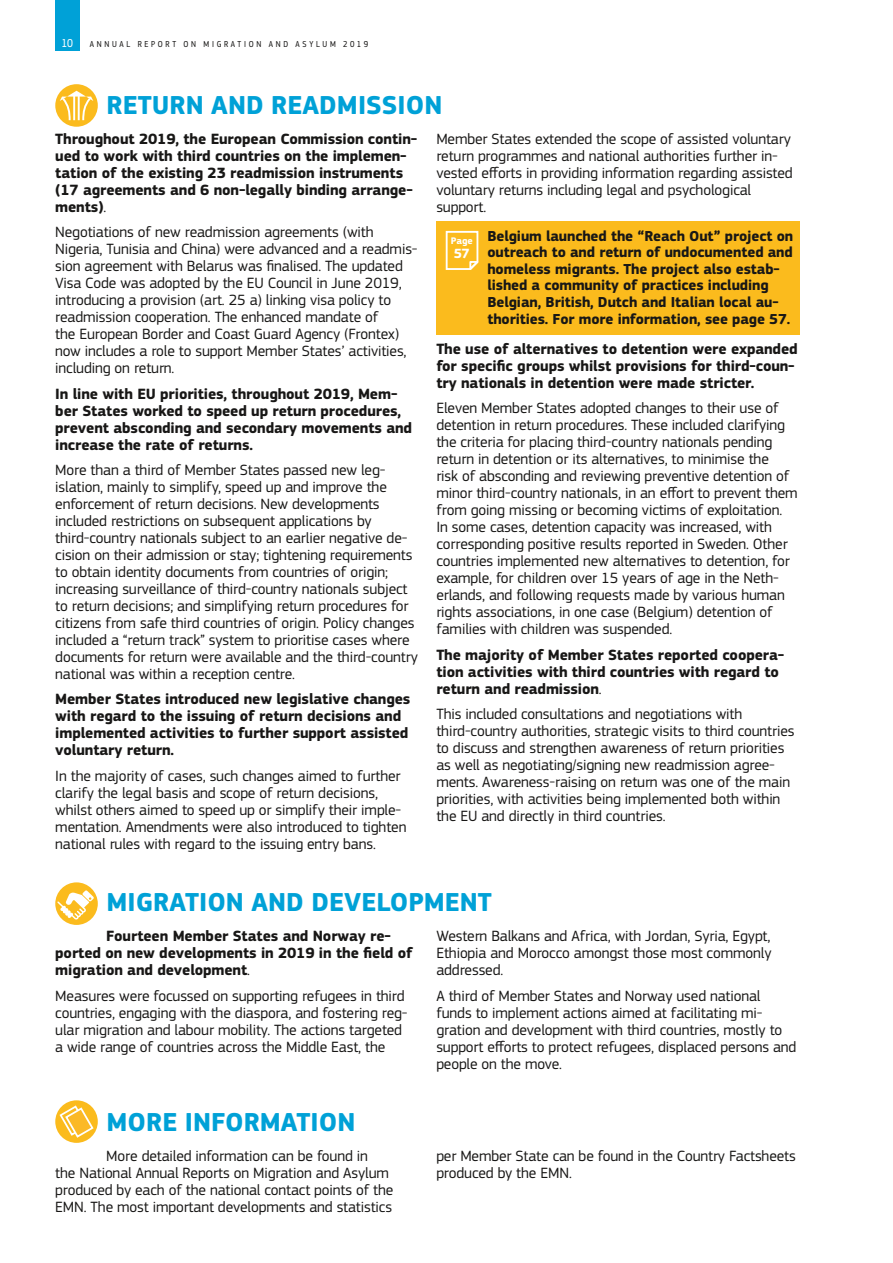
<style>
.page{position:relative;width:893px;height:1263px;background:#fff}
.page>*{position:absolute;margin:0;border:0;box-sizing:border-box;transform-origin:0 0}
.t1{font:700 27px "EC Square Sans Pro";color:#00a1d7}
.t2{font:15.45px/17px "EC Square Sans Pro";letter-spacing:-.01em;color:#181716}
.t3{font:700 15.45px/17px "EC Square Sans Pro";letter-spacing:-.01em;color:#181716}
.t4{font:700 15px/16.6px "EC Square Sans Pro";letter-spacing:-.01em;color:#181716}
.t5{font:700 13.95px "EC Square Sans Pro";color:#fff}
.t6{font:12px "EC Square Sans Cond Pro";color:#fff}
.t7{font:700 9.9px "EC Square Sans Pro";color:#fff}
.t8{font:9px "EC Square Sans Cond Pro";letter-spacing:.3em;color:#181716}
.s1{font-weight:400}
</style>
<div class="page">
<div style="left:55px;top:0;width:24px;height:51px;background:#00a1d7"></div>
<div style="left:436px;top:221px;width:363px;height:113px;background:#fbbb1d"></div>
<div style="left:55px;top:84px;width:43px;height:43px;background:#fbbb1d;border-radius:50%"></div>
<svg style="left:60px;top:91px;width:33px;height:31px"></svg>
<svg style="left:445px;top:230px;width:34px;height:40px"></svg>
<div style="left:55px;top:882px;width:43px;height:43px;background:#fbbb1d;border-radius:50%"></div>
<svg style="left:57px;top:890px;width:37px;height:30px"></svg>
<svg style="left:55px;top:1100px;width:43px;height:43px"></svg>
<svg style="left:58px;top:1104px;width:37px;height:35px"></svg>
<p class="t6" style="left:62px;top:36px;width:13px">10</p>
<p class="t8" style="left:90px;top:39px;width:280px">ANNUAL REPORT ON MIGRATION AND ASYLUM 2019</p>
<h1 class="t1" style="left:107px;top:89px;width:337px">RETURN AND READMISSION</h1>
<p class="t3" style="left:55px;top:130px;width:363px">Throughout 2019, the European Commission contin&shy;ued to work with third countries on the implemen&shy;tation of the existing 23 readmission instruments (17 agreements and 6 non-legally binding arrange&shy;ments)<span class="s1">.</span></p>
<p class="t2" style="left:55px;top:224px;width:364px">Negotiations of new readmission agreements (with Nigeria, Tunisia and China) were advanced and a readmis&shy;sion agreement with Belarus was finalised. The updated Visa Code was adopted by the EU Council in June 2019, introducing a provision (art. 25 a) linking visa policy to readmission cooperation. The enhanced mandate of<br>the European Border and Coast Guard Agency (Frontex) now includes a role to support Member States’ activities, including on return.</p>
<p class="t3" style="left:55px;top:385px;width:358px">In line with EU priorities, throughout 2019, Mem&shy;ber States worked to speed up return procedures, prevent absconding and secondary movements and increase the rate of returns.</p>
<p class="t2" style="left:55px;top:461px;width:364px">More than a third of Member States passed new leg&shy;islation, mainly to simplify, speed up and improve the enforcement of return decisions. New developments included restrictions on subsequent applications by third-country nationals subject to an earlier negative de&shy;cision on their admission or stay; tightening requirements to obtain identity documents from countries of origin; increasing surveillance of third-country nationals subject to return decisions; and simplifying return procedures for citizens from safe third countries of origin. Policy changes included a “return track” system to prioritise cases where documents for return were available and the third-country national was within a reception centre.</p>
<p class="t3" style="left:55px;top:691px;width:357px">Member States introduced new legislative changes with regard to the issuing of return decisions and implemented activities to further support assisted voluntary return.</p>
<p class="t2" style="left:55px;top:767px;width:353px">In the majority of cases, such changes aimed to further clarify the legal basis and scope of return decisions, whilst others aimed to speed up or simplify their imple&shy;mentation. Amendments were also introduced to tighten national rules with regard to the issuing entry bans.</p>
<p class="t2" style="left:436px;top:130px;width:358px">Member States extended the scope of assisted voluntary return programmes and national authorities further in&shy;vested efforts in providing information regarding assisted voluntary returns including legal and psychological support.</p>
<p class="t4" style="left:487px;top:228px;width:307px">Belgium launched the “Reach Out” project on outreach to and return of undocumented and homeless migrants. The project also estab&shy;lished a community of practices including Belgian, British, Dutch and Italian local au&shy;thorities. For more information, see page 57.</p>
<p class="t3" style="left:436px;top:340px;width:363px">The use of alternatives to detention were expanded for specific groups whilst provisions for third-coun&shy;try nationals in detention were made stricter.</p>
<p class="t2" style="left:436px;top:400px;width:363px">Eleven Member States adopted changes to their use of detention in return procedures. These included clarifying the criteria for placing third-country nationals pending return in detention or its alternatives, to minimise the<br>risk of absconding and reviewing preventive detention of minor third-country nationals, in an effort to prevent them from going missing or becoming victims of exploitation.<br>In some cases, detention capacity was increased, with corresponding positive results reported in Sweden. Other countries implemented new alternatives to detention, for example, for children over 15 years of age in the Neth&shy;erlands, and following requests made by various human rights associations, in one case (Belgium) detention of families with children was suspended.</p>
<p class="t3" style="left:436px;top:646px;width:349px">The majority of Member States reported coopera&shy;tion activities with third countries with regard to return and readmission<span class="s1">.</span></p>
<p class="t2" style="left:436px;top:705px;width:360px">This included consultations and negotiations with third-country authorities, strategic visits to third countries to discuss and strengthen awareness of return priorities as well as negotiating/signing new readmission agree&shy;ments. Awareness-raising on return was one of the main priorities, with activities being implemented both within the EU and directly in third countries.</p>
<p class="t7" style="left:451px;top:235px;width:23px">Page</p>
<p class="t5" style="left:454px;top:245px;width:18px">57</p>
<h1 class="t1" style="left:107px;top:886px;width:387px">MIGRATION AND DEVELOPMENT</h1>
<p class="t3" style="left:55px;top:928px;width:359px;text-indent:51px">Fourteen Member States and Norway re&shy;ported on new developments in 2019 in the field of migration and development<span class="s1">.</span></p>
<p class="t2" style="left:55px;top:987px;width:354px">Measures were focussed on supporting refugees in third countries, engaging with the diaspora, and fostering reg&shy;ular migration and labour mobility. The actions targeted a wide range of countries across the Middle East, the</p>
<p class="t2" style="left:436px;top:928px;width:337px;text-align:justify">Western Balkans and Africa, with Jordan, Syria, Egypt, Ethiopia and Morocco amongst those most commonly addressed.</p>
<p class="t2" style="left:436px;top:987px;width:362px">A third of Member States and Norway used national funds to implement actions aimed at facilitating mi&shy;gration and development with third countries, mostly to support efforts to protect refugees, displaced persons and people on the move.</p>
<h1 class="t1" style="left:107px;top:1106px;width:250px">MORE INFORMATION</h1>
<p class="t2" style="left:55px;top:1147px;width:340px;text-indent:51px">More detailed information can be found in<br>the National Annual Reports on Migration and Asylum produced by each of the national contact points of the EMN. The most important developments and statistics</p>
<p class="t2" style="left:436px;top:1147px;width:361px">per Member State can be found in the Country Factsheets produced by the EMN.</p>
</div>
